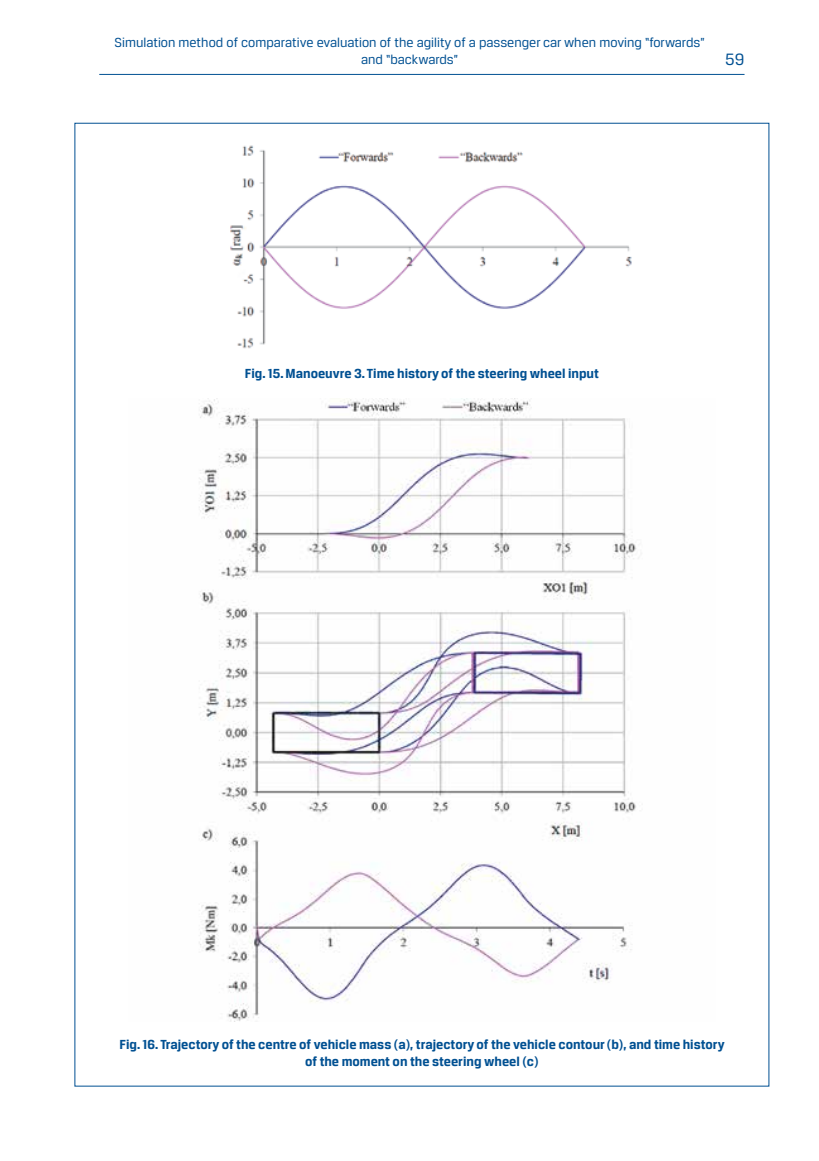
<style>
.page{position:relative;width:819px;height:1161px;background:#fff}
.page>*{position:absolute;margin:0;border:0;box-sizing:border-box;transform-origin:0 0}
.t1{font:17.5px "Breuer Text";color:#005092}
.podst_ang{font:700 14px/16.8px "Breuer Text";color:#005092;text-align:center}
.t2{font:14px/16.8px "Breuer Text";color:#005092;text-align:center}
</style>
<div class="page">
<hr style="left:99px;top:74px;width:645px;height:1px;background:#005092">
<img style="left:230px;top:145px;width:402px;height:204px">
<img style="left:199px;top:398px;width:438px;height:623px">
<p class="t2" style="left:115px;top:34px;width:591px">Simulation method of comparative evaluation of the agility of a passenger car when moving “forwards” and “backwards”</p>
<p class="t1" style="left:725px;top:50px;width:21px">59</p>
<p class="podst_ang" style="left:245px;top:364px;width:355px">Fig. 15. Manoeuvre 3. Time history of the steering wheel input</p>
<p class="podst_ang" style="left:119px;top:1036px;width:606px">Fig. 16. Trajectory of the centre of vehicle mass (a), trajectory of the vehicle contour (b), and time history of the moment on the steering wheel (c)</p>
</div>
